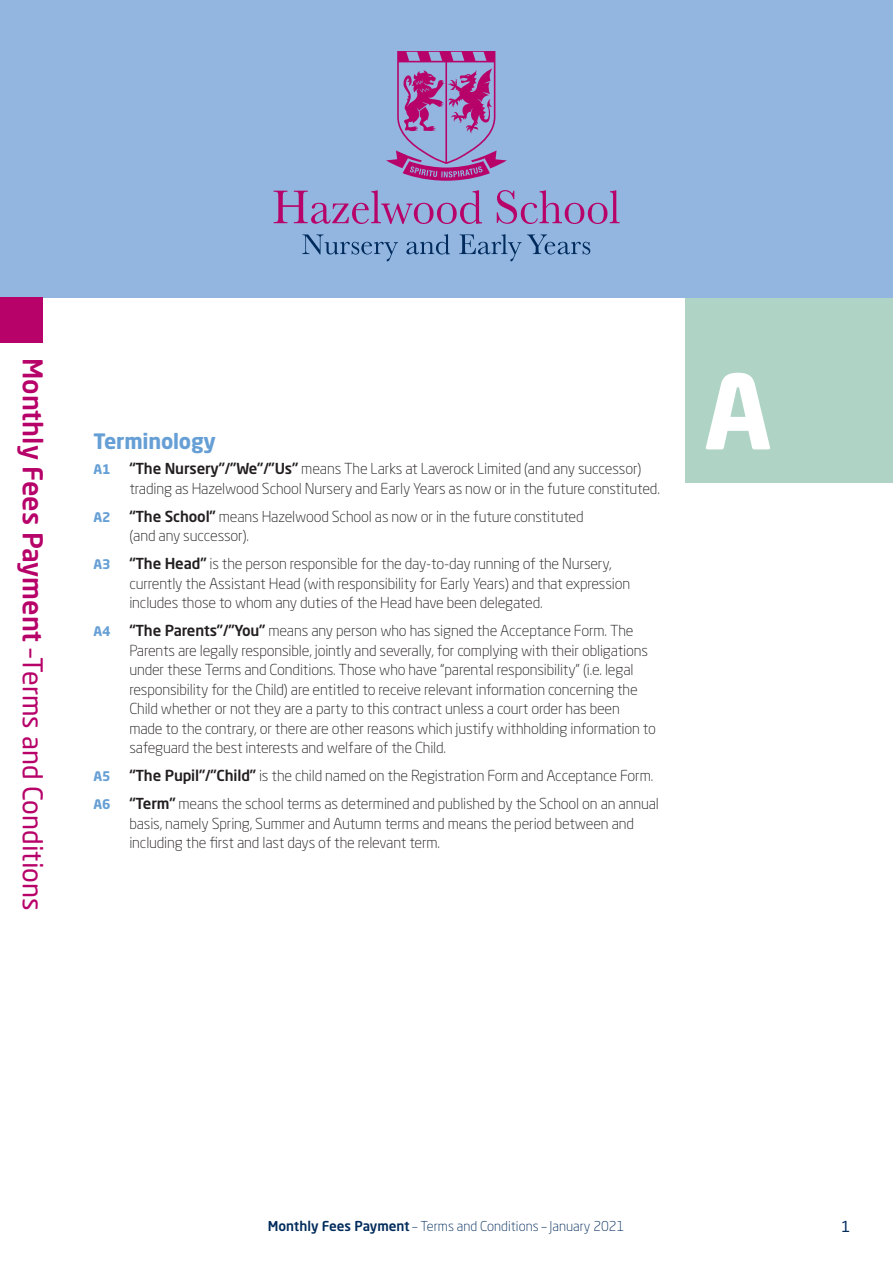
<style>
.page{position:relative;width:893px;height:1263px;background:#fff}
.page>*{position:absolute;margin:0;border:0;box-sizing:border-box;transform-origin:0 0}
.t1{font:700 102px "Neo Sans Std";color:#fff}
.t2{font:27px "Neo Sans Std";color:#b70369}
.Main_Heading{font:700 21px "Neo Sans Std";letter-spacing:-.01em;color:#669fd5}
.Number_or_Alphabet_B{font:300 15px/19.5px "Neo Sans Std";letter-spacing:-.01em;color:#231f20}
.t3{font:15px "Neo Sans Std";color:#002b5c}
.t4{font:300 13.5px "Neo Sans Std";color:#002b5c}
.Number_or_Alphabet_B-2{font:700 13.2px "Neo Sans Std";letter-spacing:-.01em;color:#669fd5}
.s1{font-weight:500}
</style>
<div class="page">
<div style="left:0;top:0;width:893px;height:298px;background:#92b6e0"></div>
<div style="left:0;top:298px;width:43px;height:45px;background:#b70369"></div>
<svg style="left:274px;top:190px;width:208px;height:34px"></svg>
<svg style="left:497px;top:190px;width:123px;height:34px"></svg>
<svg style="left:386px;top:51px;width:121px;height:130px"></svg>
<svg style="left:302px;top:234px;width:96px;height:27px"></svg>
<svg style="left:406px;top:234px;width:44px;height:21px"></svg>
<svg style="left:459px;top:234px;width:131px;height:27px"></svg>
<div style="left:685px;top:298px;width:208px;height:185px;background:#afd4c5"></div>
<p class="t2" style="left:49px;top:358px;width:554px;rotate:90deg"><span class="s1">Monthly Fees Payment</span> –Terms and Conditions</p>
<p class="Main_Heading" style="left:93px;top:427px;width:124px">Terminology</p>
<p class="Number_or_Alphabet_B-2" style="left:93px;top:461px;width:19px">A1</p>
<p class="Number_or_Alphabet_B" style="left:129px;top:459px;width:532px"><span class="s1">“The Nursery”/”We”/”Us”</span> means The Larks at Laverock Limited (and any successor) trading as Hazelwood School Nursery and Early Years as now or in the future constituted.</p>
<p class="Number_or_Alphabet_B-2" style="left:93px;top:508px;width:19px">A2</p>
<p class="Number_or_Alphabet_B" style="left:129px;top:507px;width:456px"><span class="s1">“The School”</span> means Hazelwood School as now or in the future constituted (and any successor).</p>
<p class="Number_or_Alphabet_B-2" style="left:93px;top:556px;width:19px">A3</p>
<p class="Number_or_Alphabet_B" style="left:129px;top:554px;width:502px"><span class="s1">“The Head”</span> is the person responsible for the day-to-day running of the Nursery, currently the Assistant Head (with responsibility for Early Years) and that expression includes those to whom any duties of the Head have been delegated.</p>
<p class="Number_or_Alphabet_B-2" style="left:93px;top:623px;width:19px">A4</p>
<p class="Number_or_Alphabet_B" style="left:129px;top:621px;width:528px"><span class="s1">“The Parents”/”You”</span> means any person who has signed the Acceptance Form. The Parents are legally responsible, jointly and severally, for complying with their obligations under these Terms and Conditions. Those who have “parental responsibility” (i.e. legal responsibility for the Child) are entitled to receive relevant information concerning the Child whether or not they are a party to this contract unless a court order has been made to the contrary, or there are other reasons which justify withholding information to safeguard the best interests and welfare of the Child.</p>
<p class="Number_or_Alphabet_B-2" style="left:93px;top:768px;width:19px">A5</p>
<p class="Number_or_Alphabet_B" style="left:129px;top:766px;width:525px"><span class="s1">“The Pupil”/”Child”</span> is the child named on the Registration Form and Acceptance Form.</p>
<p class="Number_or_Alphabet_B-2" style="left:93px;top:796px;width:19px">A6</p>
<p class="Number_or_Alphabet_B" style="left:129px;top:794px;width:531px"><span class="s1">“Term”</span> means the school terms as determined and published by the School on an annual basis, namely Spring, Summer and Autumn terms and means the period between and including the first and last days of the relevant term.</p>
<p class="t1" style="left:704px;top:346px;width:70px">A</p>
<p class="t4" style="left:268px;top:1218px;width:358px"><span class="s1">Monthly Fees Payment</span> – Terms and Conditions – January 2021</p>
<p class="t3" style="left:841px;top:1217px;width:11px">1</p>
</div>
